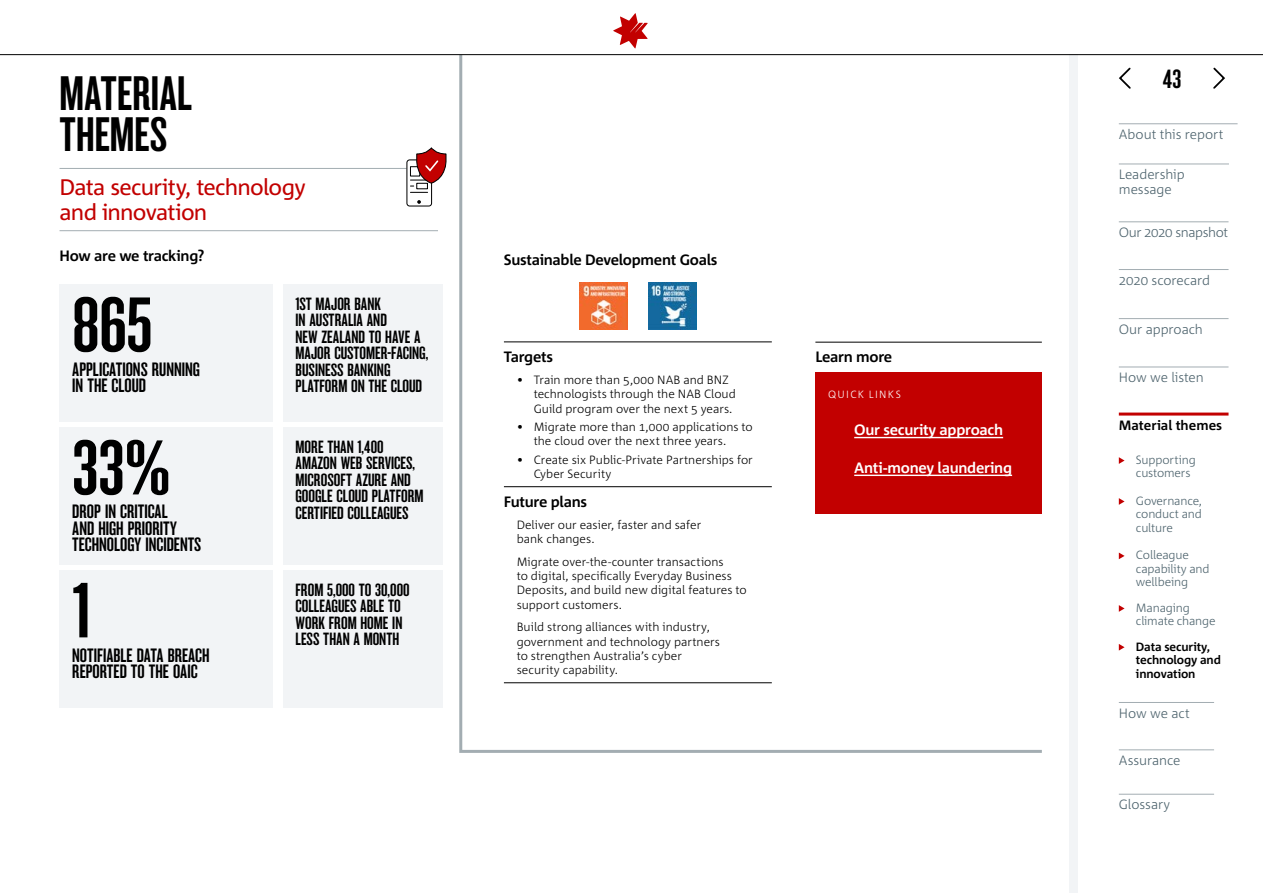
<style>
.page{position:relative;width:1263px;height:893px;background:#fff}
.page>*{position:absolute;margin:0;border:0;box-sizing:border-box;transform-origin:0 0}
.t1{font:72px "NAB Impact";color:#000}
.t2{font:45px/40.5px "NAB Impact";color:#000}
.t3{font:24.45px "NAB Impact";color:#000}
.t4{font:22.5px/25.5px "Corpid C1";letter-spacing:-.03em;color:#c20000}
.t5{font:18px/16.4px "NAB Impact";color:#000}
.t6{font:16.5px/16.5px "NAB Impact";color:#000}
.t7{font:700 15px "Corpid C1";letter-spacing:-.02em;color:#000}
.t8{font:700 15px "Corpid C1";letter-spacing:-.02em;color:#fff}
.t9{font:300 13.5px/15px "Corpid C1";letter-spacing:-.005em;color:#4c626c}
.t10{font:300 13.5px "Corpid C1";letter-spacing:-.03em;color:#4c626c}
.t11{font:700 13.5px "Corpid C1";color:#000}
.t12{font:300 12px/14.2px "Corpid C1";color:#000}
.t13{font:300 12px/13.5px "Corpid C1";letter-spacing:-.015em;color:#4c626c}
.t14{font:700 12px/13.5px "Corpid C1";letter-spacing:-.01em;color:#000}
.t15{font:300 10.5px "Corpid C1";letter-spacing:.125em;color:#fff}
</style>
<div class="page">
<svg style="left:613px;top:13px;width:35px;height:35px"></svg>
<hr style="left:60px;top:168px;width:346px;height:1px;background:#a3adb2">
<hr style="left:60px;top:230px;width:378px;height:1px;background:#a3adb2">
<div style="left:406px;top:159px;width:26px;height:48px;border:1px solid #000;border-radius:3px"></div>
<svg style="left:417px;top:200px;width:4px;height:4px"></svg>
<svg style="left:410px;top:148px;width:37px;height:45px"></svg>
<div style="left:283px;top:285px;width:159px;height:137px;background:#f2f4f6"></div>
<div style="left:283px;top:428px;width:159px;height:137px;background:#f2f4f6"></div>
<div style="left:283px;top:570px;width:159px;height:137px;background:#f2f4f6"></div>
<div style="left:60px;top:285px;width:213px;height:137px;background:#f2f4f6"></div>
<div style="left:60px;top:428px;width:213px;height:137px;background:#f2f4f6"></div>
<div style="left:60px;top:570px;width:213px;height:137px;background:#f2f4f6"></div>
<svg style="left:458px;top:55px;width:587px;height:698px"></svg>
<div style="left:504px;top:245px;width:268px;height:472px;background:#fff"></div>
<hr style="left:504px;top:342px;width:268px;height:1px;background:#000">
<hr style="left:504px;top:486px;width:268px;height:1px;background:#000">
<hr style="left:504px;top:682px;width:268px;height:1px;background:#000">
<img style="left:580px;top:282px;width:47px;height:48px">
<img style="left:648px;top:282px;width:48px;height:48px">
<div style="left:815px;top:342px;width:227px;height:30px;background:#fff"></div>
<hr style="left:815px;top:342px;width:227px;height:1px;background:#000">
<div style="left:815px;top:372px;width:227px;height:142px;background:#c20000"></div>
<hr style="left:854px;top:437px;width:149px;height:1px;background:#fff">
<hr style="left:854px;top:475px;width:158px;height:1px;background:#fff">
<svg style="left:1213px;top:67px;width:12px;height:22px"></svg>
<svg style="left:1119px;top:67px;width:12px;height:22px"></svg>
<div style="left:1069px;top:54px;width:9px;height:839px;background:#f2f4f6"></div>
<hr style="left:0;top:54px;width:1263px;height:1px;background:#000">
<svg style="left:1119px;top:457px;width:5px;height:7px"></svg>
<svg style="left:1119px;top:552px;width:5px;height:7px"></svg>
<svg style="left:1119px;top:498px;width:5px;height:7px"></svg>
<svg style="left:1119px;top:605px;width:5px;height:7px"></svg>
<hr style="left:1119px;top:367px;width:109px;height:1px;background:#a3adb2">
<hr style="left:1119px;top:318px;width:109px;height:1px;background:#a3adb2">
<hr style="left:1119px;top:269px;width:109px;height:1px;background:#a3adb2">
<hr style="left:1119px;top:222px;width:109px;height:1px;background:#a3adb2">
<hr style="left:1119px;top:164px;width:110px;height:1px;background:#a3adb2">
<hr style="left:1119px;top:124px;width:118px;height:1px;background:#a3adb2">
<hr style="left:1119px;top:702px;width:95px;height:1px;background:#a3adb2">
<hr style="left:1119px;top:750px;width:95px;height:1px;background:#a3adb2">
<hr style="left:1119px;top:794px;width:95px;height:1px;background:#a3adb2">
<svg style="left:1119px;top:644px;width:5px;height:7px"></svg>
<hr style="left:1119px;top:413px;width:109px;height:3px;background:#c20000">
<h2 class="t2" style="left:60px;top:77px;width:134px">MATERIAL<br>THEMES</h2>
<h3 class="t4" style="left:60px;top:174px;width:248px">Data security, technology and innovation</h3>
<p class="t7" style="left:60px;top:247px;width:147px">How are we tracking?</p>
<p class="t7" style="left:504px;top:250px;width:215px">Sustainable Development Goals</p>
<h1 class="t1" style="left:72px;top:294px;width:81px">865</h1>
<h3 class="t5" style="left:72px;top:362px;width:129px">APPLICATIONS RUNNING<br>IN THE CLOUD</h3>
<h1 class="t1" style="left:72px;top:437px;width:100px">33%</h1>
<h3 class="t5" style="left:72px;top:505px;width:131px">DROP IN CRITICAL<br>AND HIGH PRIORITY<br>TECHNOLOGY INCIDENTS</h3>
<h1 class="t1" style="left:72px;top:580px;width:19px">1</h1>
<h3 class="t5" style="left:72px;top:648px;width:139px">NOTIFIABLE DATA BREACH<br>REPORTED TO THE OAIC</h3>
<h3 class="t6" style="left:296px;top:297px;width:134px">1ST MAJOR BANK<br>IN AUSTRALIA AND<br>NEW ZEALAND TO HAVE A<br>MAJOR CUSTOMER-FACING,<br>BUSINESS BANKING<br>PLATFORM ON THE CLOUD</h3>
<h3 class="t6" style="left:296px;top:439px;width:130px">MORE THAN 1,400<br>AMAZON WEB SERVICES,<br>MICROSOFT AZURE AND<br>GOOGLE CLOUD PLATFORM<br>CERTIFIED COLLEAGUES</h3>
<h3 class="t6" style="left:296px;top:582px;width:116px">FROM 5,000 TO 30,000<br>COLLEAGUES ABLE TO<br>WORK FROM HOME IN<br>LESS THAN A MONTH</h3>
<p class="t7" style="left:504px;top:347px;width:51px">Targets</p>
<p class="t12" style="left:534px;top:372px;width:204px;text-indent:-17px">• Train more than 5,000 NAB and BNZ technologists through the NAB Cloud<br>Guild program over the next 5 years.</p>
<p class="t12" style="left:534px;top:419px;width:221px;text-indent:-17px">• Migrate more than 1,000 applications to the cloud over the next three years.</p>
<p class="t12" style="left:534px;top:452px;width:221px;text-indent:-17px">• Create six Public-Private Partnerships for<br>Cyber Security</p>
<p class="t7" style="left:504px;top:492px;width:85px">Future plans</p>
<p class="t12" style="left:517px;top:517px;width:186px">Deliver our easier, faster and safer bank changes.</p>
<p class="t12" style="left:517px;top:554px;width:232px">Migrate over-the-counter transactions<br>to digital, specifically Everyday Business Deposits, and build new digital features to support customers.</p>
<p class="t12" style="left:517px;top:620px;width:205px">Build strong alliances with industry, government and technology partners to strengthen Australia’s cyber security capability.</p>
<p class="t7" style="left:815px;top:348px;width:78px">Learn more</p>
<p class="t15" style="left:828px;top:387px;width:74px">QUICK LINKS</p>
<p class="t8" style="left:854px;top:420px;width:150px">Our security approach</p>
<p class="t8" style="left:854px;top:458px;width:159px">Anti-money laundering</p>
<h3 class="t3" style="left:1163px;top:68px;width:20px">43</h3>
<p class="t9" style="left:1119px;top:126px;width:106px">About this report</p>
<p class="t9" style="left:1119px;top:166px;width:67px">Leadership message</p>
<p class="t10" style="left:1119px;top:224px;width:111px">Our 2020 snapshot</p>
<p class="t9" style="left:1119px;top:272px;width:93px">2020 scorecard</p>
<p class="t9" style="left:1119px;top:321px;width:86px">Our approach</p>
<p class="t9" style="left:1119px;top:369px;width:87px">How we listen</p>
<p class="t11" style="left:1119px;top:417px;width:105px">Material themes</p>
<p class="t13" style="left:1136px;top:453px;width:61px">Supporting customers</p>
<p class="t13" style="left:1136px;top:493px;width:68px;text-align:justify">Governance, conduct and culture</p>
<p class="t13" style="left:1136px;top:548px;width:75px">Colleague capability and wellbeing</p>
<p class="t13" style="left:1136px;top:600px;width:81px">Managing climate change</p>
<p class="t14" style="left:1136px;top:639px;width:86px">Data security, technology and innovation</p>
<p class="t9" style="left:1119px;top:705px;width:73px">How we act</p>
<p class="t9" style="left:1119px;top:752px;width:63px">Assurance</p>
<p class="t9" style="left:1119px;top:797px;width:53px">Glossary</p>
</div>
